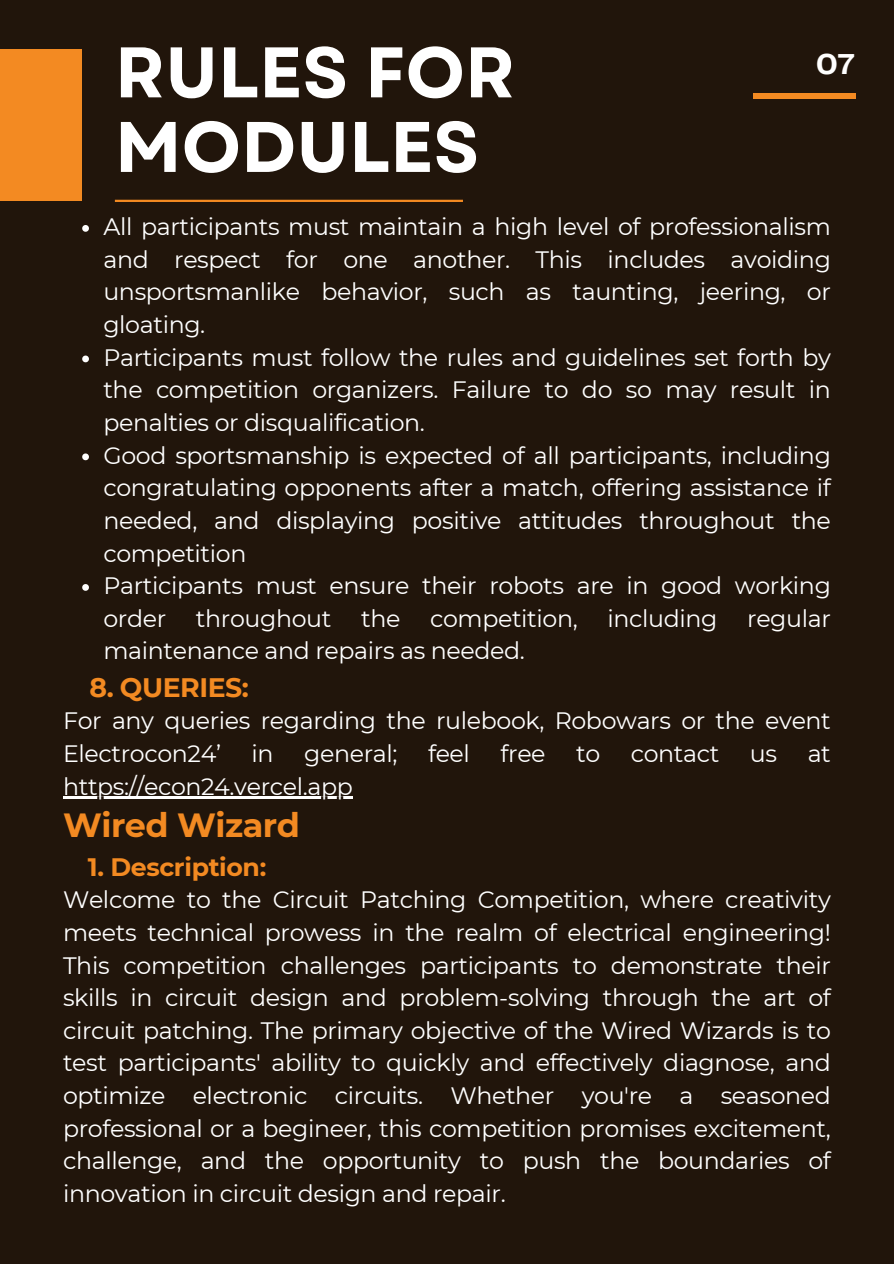
<style>
.page{position:relative;width:894px;height:1264px;background:#fff}
.page>*{position:absolute;margin:0;border:0;box-sizing:border-box;transform-origin:0 0}
.t1{font:700 71.4px/74.6px "Garet";color:#fff}
.t2{font:700 33.45px "Montserrat";letter-spacing:-.015em;color:#f38a22}
.t3{font:700 30px "Telegraf";color:#fff}
.t4{font:700 26.7px "Montserrat";letter-spacing:-.015em;color:#f38a22}
.t5{font:700 25.2px "Montserrat";letter-spacing:-.015em;color:#f38a22}
.t6{font:23.7px/32.7px "Montserrat";letter-spacing:-.015em;color:#fff;text-align:justify}
</style>
<div class="page">
<div style="left:0;top:0;width:893px;height:1263px;background:#21150b"></div>
<div style="left:0;top:50px;width:82px;height:151px;background:#f38a22"></div>
<hr style="left:115px;top:200px;width:348px;height:2px;background:#f38a22">
<svg style="left:82px;top:225px;width:7px;height:7px"></svg>
<svg style="left:82px;top:355px;width:7px;height:7px"></svg>
<svg style="left:82px;top:453px;width:7px;height:7px"></svg>
<svg style="left:82px;top:584px;width:7px;height:7px"></svg>
<hr style="left:63px;top:796px;width:289px;height:3px;background:#fff">
<div style="left:752px;top:93px;width:103px;height:6px;background:#f38a22"></div>
<p class="t1" style="left:115px;top:35px;width:402px">RULES FOR<br>MODULES</p>
<p class="t3" style="left:815px;top:51px;width:41px">07</p>
<h1 class="t6" style="left:103px;top:210px;width:728px">All participants must maintain a high level of professionalism and respect for one another. This includes avoiding unsportsmanlike behavior, such as taunting, jeering, or gloating.</h1>
<p class="t6" style="left:103px;top:341px;width:728px">Participants must follow the rules and guidelines set forth by the competition organizers. Failure to do so may result in penalties or disqualification.</p>
<p class="t6" style="left:103px;top:439px;width:728px">Good sportsmanship is expected of all participants, including congratulating opponents after a match, offering assistance if needed, and displaying positive attitudes throughout the competition</p>
<p class="t6" style="left:103px;top:569px;width:728px">Participants must ensure their robots are in good working order</p>
<p class="t6" style="left:196px;top:602px;width:137px">throughout</p>
<p class="t6" style="left:361px;top:602px;width:41px">the</p>
<p class="t6" style="left:430px;top:602px;width:149px">competition,</p>
<p class="t6" style="left:607px;top:602px;width:111px">including</p>
<p class="t6" style="left:747px;top:602px;width:85px">regular</p>
<p class="t6" style="left:103px;top:634px;width:423px">maintenance and repairs as needed.</p>
<p class="t4" style="left:89px;top:670px;width:161px">8. QUERIES:</p>
<p class="t6" style="left:63px;top:704px;width:769px">For any queries regarding the rulebook, Robowars or the event<br>Electrocon24’</p>
<p class="t6" style="left:251px;top:737px;width:24px">in</p>
<p class="t6" style="left:304px;top:737px;width:95px">general;</p>
<p class="t6" style="left:428px;top:737px;width:43px">feel</p>
<p class="t6" style="left:500px;top:737px;width:47px">free</p>
<p class="t6" style="left:576px;top:737px;width:26px">to</p>
<p class="t6" style="left:630px;top:737px;width:90px">contact</p>
<p class="t6" style="left:749px;top:737px;width:29px">us</p>
<p class="t6" style="left:807px;top:737px;width:25px">at</p>
<p class="t6" style="left:63px;top:769px;width:291px">https://econ24.vercel.app</p>
<p class="t2" style="left:63px;top:805px;width:238px">Wired Wizard</p>
<p class="t5" style="left:88px;top:851px;width:180px">1. Description:</p>
<p class="t6" style="left:63px;top:883px;width:769px">Welcome to the Circuit Patching Competition, where creativity</p>
<p class="t6" style="left:63px;top:916px;width:769px">meets technical prowess in the realm of electrical engineering!<br>This competition challenges participants to demonstrate their skills in circuit design and problem-solving through the art of circuit patching. The primary objective of the Wired Wizards is to test participants' ability to quickly and effectively diagnose, and optimize electronic circuits. Whether you're a seasoned professional or a begineer, this competition promises excitement, challenge, and the opportunity to push the boundaries of innovation in circuit design and repair.</p>
</div>
